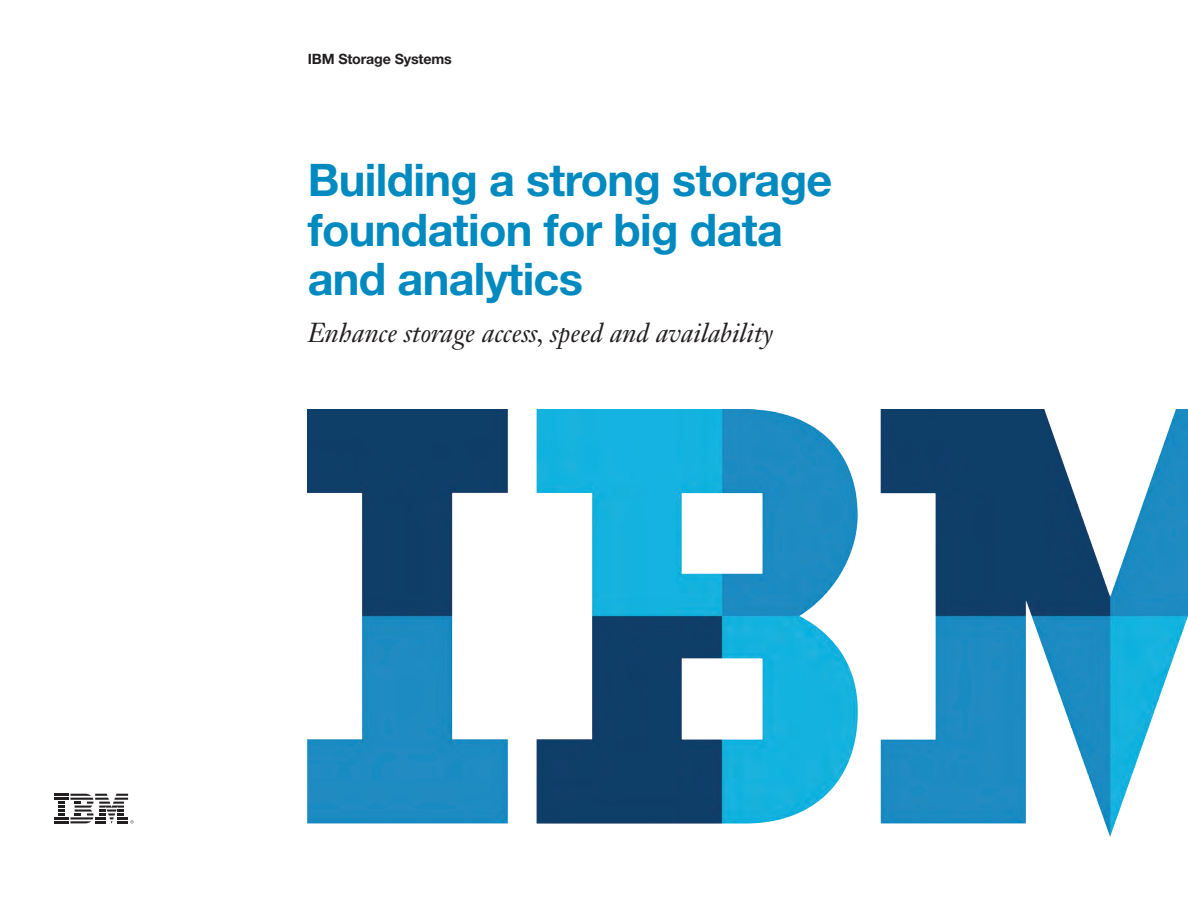
<style>
.page{position:relative;width:1188px;height:918px;background:#fff}
.page>*{position:absolute;margin:0;border:0;box-sizing:border-box;transform-origin:0 0}
._0A_Cover_head__colo{font:700 45px/49.5px "Helvetica Neue LT Pro";letter-spacing:-.015em;color:#008ac0}
._0B_Cover_subhead{font:italic 27px "Janson Text LT Std";color:#231f20}
.t1{font:700 14.25px "Helvetica Neue LT Pro";letter-spacing:-.01em;color:#231f20}
</style>
<div class="page">
<img style="left:308px;top:409px;width:880px;height:427px">
<svg style="left:54px;top:794px;width:80px;height:29px"></svg>
<p class="t1" style="left:308px;top:50px;width:146px">IBM Storage Systems</p>
<p class="_0A_Cover_head__colo" style="left:308px;top:154px;width:526px">Building a strong storage foundation for big data and analytics</p>
<p class="_0B_Cover_subhead" style="left:308px;top:317px;width:467px">Enhance storage access, speed and availability</p>
</div>
